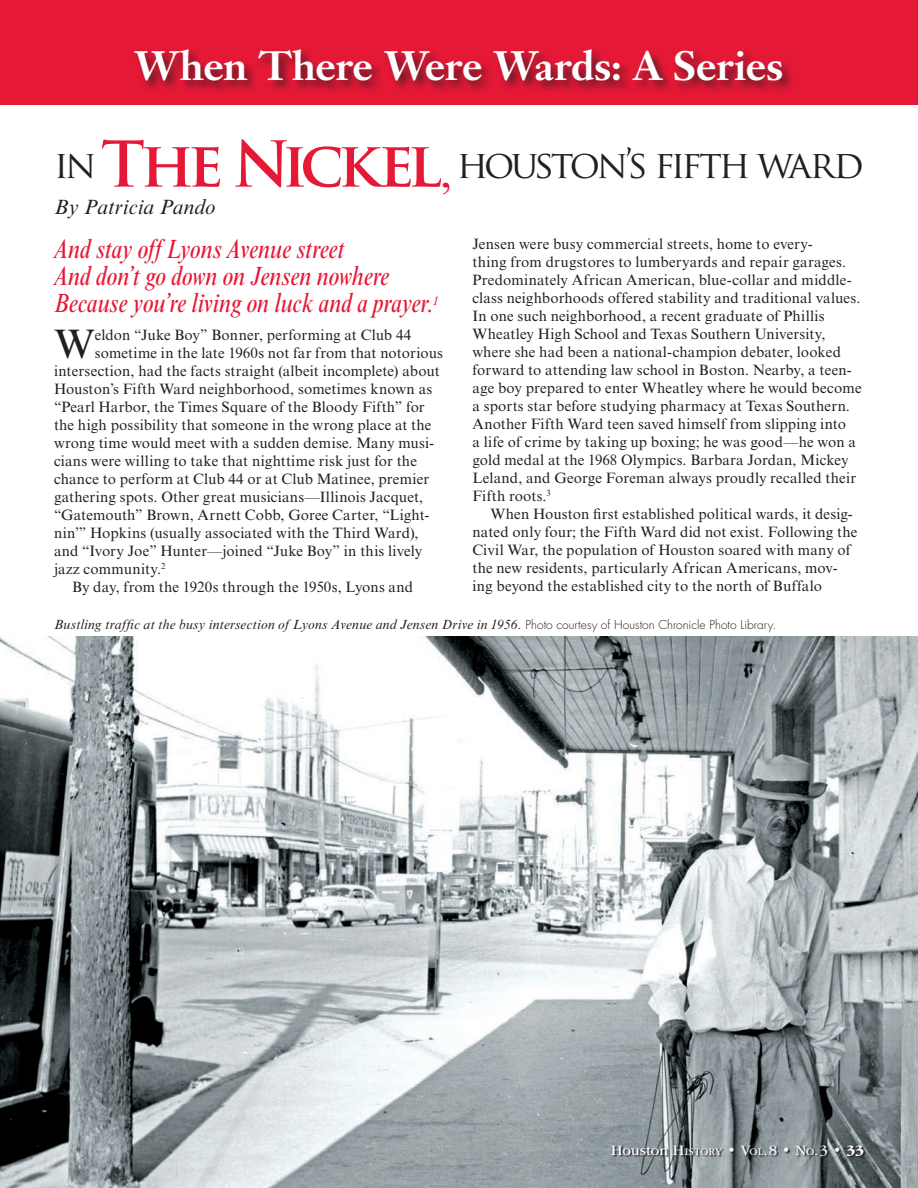
<style>
.page{position:relative;width:918px;height:1188px;background:#fff}
.page>*{position:absolute;margin:0;border:0;box-sizing:border-box;transform-origin:0 0}
.t1{font:41.25px "Times New Roman MT Std";color:#231f20}
.t2{font:700 40.5px "Janson Text LT Std";letter-spacing:-.01em;color:#fff}
.t3{font:37.5px "Trajan Pro";letter-spacing:-.095em;color:#231f20}
.t4{font:italic condensed 27px/27px "Times New Roman MT Std";letter-spacing:-.01em;color:#e51836}
.t5{font:italic 21px "Times New Roman MT Std";color:#231f20}
.t6{font:15px/18px "Times New Roman MT Std";letter-spacing:.01em;color:#231f20}
.t7{font:15px "ITC Garamond Std";letter-spacing:-.005em;color:#fff}
.t8{font:italic 13.5px "Times New Roman MT Std";letter-spacing:.015em;color:#231f20}
.s1{font-weight:700;font-size:61.5px;color:#e51836}
.s2{font-family:"Times New Roman MT Std";font-size:45px;color:#e51836}
.s3{font-family:"Futura Std";font-weight:300;font-style:normal;font-size:12px}
.s4{font-style:inherit}
.s5{font-size:10.5px}
.s6{font-weight:700}
</style>
<div class="page">
<div style="left:0;top:0;width:918px;height:105px;background:#e51836"></div>
<div style="left:131px;top:47px;width:664px;height:47px;background:#231f20;opacity:.75"></div>
<img style="left:0;top:637px;width:918px;height:551px">
<svg style="left:612px;top:1145px;width:254px;height:13px"></svg>
<h2 class="t2" style="left:134px;top:40px;width:651px">When There Were Wards: A Series</h2>
<h3 class="t3" style="left:54px;top:140px;width:811px">IN <span class="s1">The Nickel</span><span class="s2">,</span> HOUSTON’S FIFTH WARD</h3>
<h3 class="t5" style="left:54px;top:195px;width:163px">By Patricia Pando</h3>
<h3 class="t4" style="left:54px;top:235px;width:386px">And stay off Lyons Avenue street<br>And don’t go down on Jensen nowhere<br>Because you’re living on luck and a prayer.<sup>1</sup></h3>
<p class="t6" style="left:472px;top:235px;width:391px">Jensen were busy commercial streets, home to every-<br>thing from drugstores to lumberyards and repair garages.<br>Predominately African American, blue-collar and middle&shy;class neighborhoods offered stability and traditional values.<br>In one such neighborhood, a recent graduate of Phillis Wheatley High School and Texas Southern University, where she had been a national-champion debater, looked forward to attending law school in Boston. Nearby, a teen&shy;age boy prepared to enter Wheatley where he would become a sports star before studying pharmacy at Texas Southern.<br>Another Fifth Ward teen saved himself from slipping into<br>a life of crime by taking up boxing; he was good—he won a gold medal at the 1968 Olympics. Barbara Jordan, Mickey Leland, and George Foreman always proudly recalled their Fifth roots.<sup>3</sup></p>
<p class="t6" style="left:472px;top:505px;width:386px;text-indent:18px">When Houston first established political wards, it desig&shy;nated only four; the Fifth Ward did not exist. Following the Civil War, the population of Houston soared with many of the new residents, particularly African Americans, mov&shy;ing beyond the established city to the north of Buffalo</p>
<h1 class="t1" style="left:54px;top:320px;width:42px">W</h1>
<p class="t6" style="left:95px;top:326px;width:318px">eldon “Juke Boy” Bonner, performing at Club 44</p>
<p class="t6" style="left:95px;top:344px;width:350px">sometime in the late 1960s not far from that notorious</p>
<p class="t6" style="left:54px;top:362px;width:387px">intersection, had the facts straight (albeit incomplete) about</p>
<p class="t6" style="left:54px;top:380px;width:380px">Houston’s Fifth Ward neighborhood, sometimes known as</p>
<p class="t6" style="left:54px;top:398px;width:372px">“Pearl Harbor, the Times Square of the Bloody Fifth” for</p>
<p class="t6" style="left:54px;top:416px;width:379px">the high possibility that someone in the wrong place at the</p>
<p class="t6" style="left:54px;top:434px;width:382px">wrong time would meet with a sudden demise. Many musi-</p>
<p class="t6" style="left:54px;top:452px;width:364px">cians were willing to take that nighttime risk just for the</p>
<p class="t6" style="left:54px;top:470px;width:377px">chance to perform at Club 44 or at Club Matinee, premier</p>
<p class="t6" style="left:54px;top:488px;width:371px">gathering spots. Other great musicians—Illinois Jacquet,</p>
<p class="t6" style="left:54px;top:506px;width:377px">“Gatemouth” Brown, Arnett Cobb, Goree Carter, “Light-</p>
<p class="t6" style="left:54px;top:524px;width:366px">nin’” Hopkins (usually associated with the Third Ward),</p>
<p class="t6" style="left:54px;top:542px;width:370px">and “Ivory Joe” Hunter—joined “Juke Boy” in this lively</p>
<p class="t6" style="left:54px;top:560px;width:113px">jazz community.<sup>2</sup></p>
<p class="t6" style="left:72px;top:578px;width:342px">By day, from the 1920s through the 1950s, Lyons and</p>
<p class="t8" style="left:54px;top:616px;width:724px">Bustling traffic at the busy intersection of Lyons Avenue and Jensen Drive in 1956. <span class="s3">Photo courtesy of Houston Chronicle Photo Library.</span></p>
<p class="t7" style="left:611px;top:1142px;width:254px">Houston <span class="s4">H</span><span class="s5">ISTORY</span> • <span class="s4">V</span><span class="s5">OL</span><span class="s4">.</span>8 • <span class="s4">N</span><span class="s5">O</span><span class="s4">.</span>3 • <span class="s6">33</span></p>
</div>
